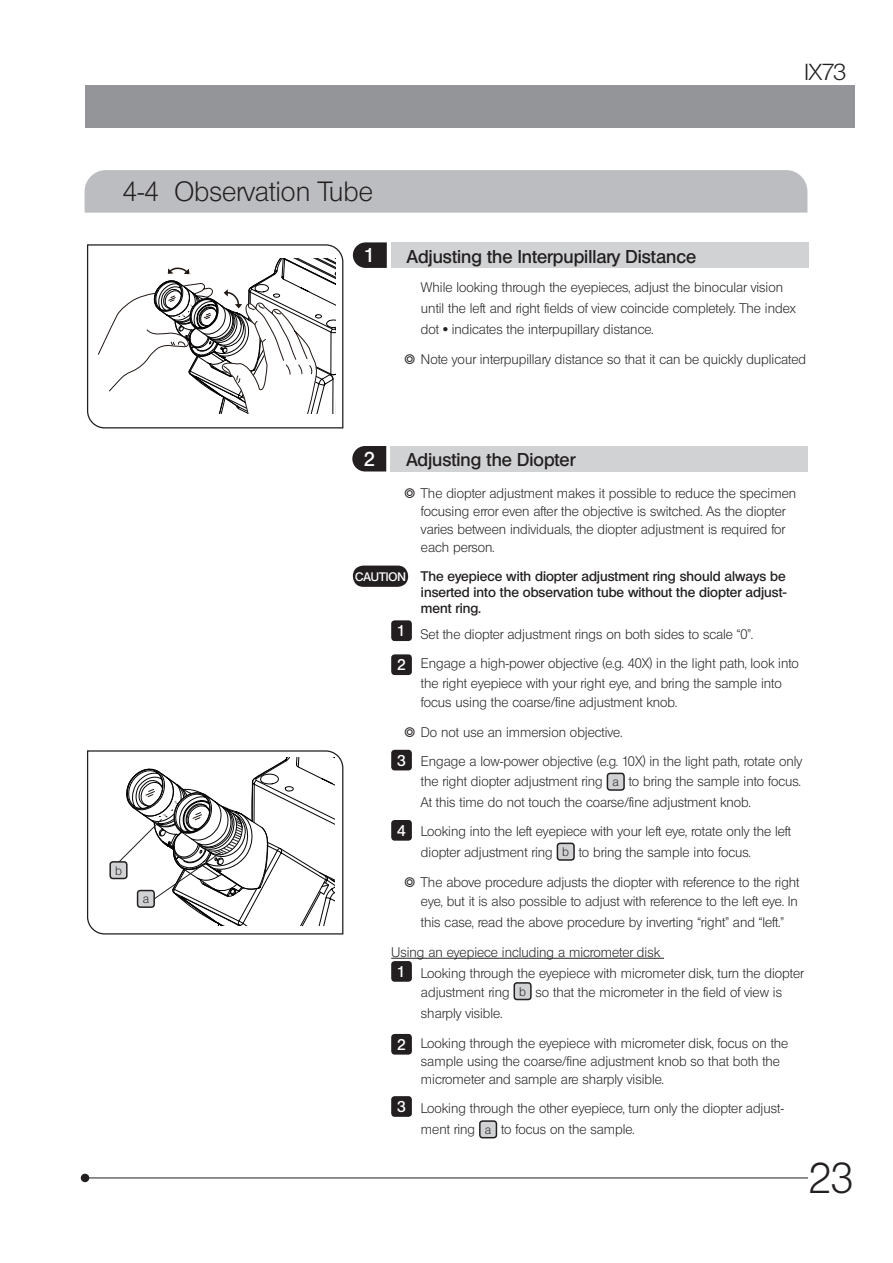
<style>
.page{position:relative;width:893px;height:1263px;background:#fff}
.page>*{position:absolute;margin:0;border:0;box-sizing:border-box;transform-origin:0 0}
.t1{font:42px "Olympus Leicht Normal";color:#231f20}
.t2{font:27px "Olympus Leicht Normal";color:#231f20}
.t3{font:22.5px "Olympus Leicht Normal";color:#231f20;scale:1.1 1}
.t4{font:19.5px "Olympus Leicht Halbfett";color:#fff}
.t5{font:18px "Olympus Leicht Halbfett";color:#231f20}
.t6{font:15.15px "Olympus Leicht Halbfett";color:#fff}
.t7{font:13.5px/21px "Olympus Leicht Normal";color:#231f20}
.t8{font:13.5px/16.2px "Olympus Leicht Halbfett";color:#231f20;text-align:justify}
.t9{font:12.15px "Olympus Leicht Normal";color:#231f20}
.t10{font:12px "Olympus Leicht Halbfett";color:#fff}
.s1{font-size:12.15px}
</style>
<div class="page">
<div style="left:81px;top:1174px;width:8px;height:8px;background:#231f20;border-radius:50%"></div>
<hr style="left:85px;top:1177px;width:723px;height:1px;background:#231f20">
<div style="left:85px;top:85px;width:770px;height:43px;background:#939598"></div>
<svg style="left:87px;top:750px;width:257px;height:185px"></svg>
<div style="left:85px;top:170px;width:722px;height:43px;background:#bcbdc0"></div>
<svg style="left:87px;top:244px;width:257px;height:185px"></svg>
<svg style="left:98px;top:258px;width:238px;height:156px"></svg>
<div style="left:249px;top:411px;width:57px;height:5px;background:#fff"></div>
<svg style="left:117px;top:758px;width:217px;height:167px"></svg>
<div style="left:110px;top:862px;width:17px;height:16px;background:#d1d2d4;border-radius:3px"></div>
<div style="left:109px;top:861px;width:19px;height:18px;border:2px solid #231f20;border-radius:3px"></div>
<hr style="left:391px;top:958px;width:273px;height:1px;background:#231f20">
<div style="left:607px;top:773px;width:17px;height:17px;background:#d1d2d4;border-radius:3px"></div>
<div style="left:607px;top:773px;width:18px;height:18px;border:2px solid #231f20;border-radius:3px"></div>
<div style="left:557px;top:843px;width:17px;height:17px;background:#d1d2d4;border-radius:3px"></div>
<div style="left:557px;top:843px;width:18px;height:18px;border:2px solid #231f20;border-radius:3px"></div>
<div style="left:514px;top:983px;width:17px;height:16px;background:#d1d2d4;border-radius:3px"></div>
<div style="left:513px;top:982px;width:19px;height:18px;border:2px solid #231f20;border-radius:3px"></div>
<div style="left:480px;top:1121px;width:16px;height:17px;background:#d1d2d4;border-radius:3px"></div>
<div style="left:479px;top:1120px;width:18px;height:18px;border:2px solid #231f20;border-radius:3px"></div>
<div style="left:353px;top:566px;width:55px;height:21px;background:#231f20;border-radius:11px"></div>
<div style="left:391px;top:620px;width:21px;height:21px;background:#231f20;border-radius:3px"></div>
<div style="left:391px;top:654px;width:21px;height:21px;background:#231f20;border-radius:3px"></div>
<div style="left:391px;top:750px;width:21px;height:20px;background:#231f20;border-radius:3px"></div>
<div style="left:391px;top:820px;width:21px;height:21px;background:#231f20;border-radius:3px"></div>
<div style="left:391px;top:961px;width:21px;height:21px;background:#231f20;border-radius:3px"></div>
<div style="left:391px;top:1034px;width:21px;height:20px;background:#231f20;border-radius:3px"></div>
<div style="left:391px;top:1096px;width:21px;height:21px;background:#231f20;border-radius:3px"></div>
<div style="left:391px;top:242px;width:417px;height:26px;background:#d1d2d4"></div>
<svg style="left:353px;top:242px;width:34px;height:26px"></svg>
<div style="left:391px;top:446px;width:417px;height:25px;background:#d1d2d4"></div>
<svg style="left:352px;top:446px;width:34px;height:25px"></svg>
<h2 class="t2" style="left:123px;top:176px;width:251px">4-4 Observation Tube</h2>
<h3 class="t4" style="left:364px;top:244px;width:13px">1</h3>
<h3 class="t5" style="left:407px;top:245px;width:291px">Adjusting the Interpupillary Distance</h3>
<h3 class="t3" style="left:804px;top:59px;width:40px">IX73</h3>
<p class="t7" style="left:421px;top:277px;width:376px">While looking through the eyepieces, adjust the binocular vision until the left and right fields of view coincide completely. The index dot · indicates the interpupillary distance.</p>
<p class="t7" style="left:404px;top:349px;width:404px">} Note your interpupillary distance so that it can be quickly duplicated</p>
<p class="t9" style="left:115px;top:863px;width:8px">b</p>
<p class="t9" style="left:143px;top:892px;width:8px">a</p>
<h3 class="t4" style="left:364px;top:447px;width:13px">2</h3>
<h3 class="t5" style="left:406px;top:449px;width:171px">Adjusting the Diopter</h3>
<p class="t7" style="left:421px;top:484px;width:377px;line-height:18px;text-indent:-17px">} The diopter adjustment makes it possible to reduce the specimen focusing error even after the objective is switched. As the diopter varies between individuals, the diopter adjustment is required for each person.</p>
<p class="t8" style="left:421px;top:568px;width:367px">The eyepiece with diopter adjustment ring should always be inserted into the observation tube without the diopter adjust&shy;ment ring.</p>
<p class="t7" style="left:421px;top:619px;width:379px;line-height:29.5px">Set the diopter adjustment rings on both sides to scale “0”.<br>Engage a high-power objective (e.g. 40X) in the light path, look into</p>
<p class="t7" style="left:421px;top:673px;width:362px;line-height:19.5px">the right eyepiece with your right eye, and bring the sample into focus using the coarse/fine adjustment knob.</p>
<p class="t7" style="left:421px;top:717px;width:383px;line-height:29.5px;text-indent:-17px">} Do not use an immersion objective.<br>Engage a low-power objective (e.g. 10X) in the light path, rotate only</p>
<p class="t7" style="left:421px;top:770px;width:381px">the right diopter adjustment ring <span class="s1">a</span> to bring the sample into focus.<br>At this time do not touch the coarse/fine adjustment knob.</p>
<p class="t7" style="left:421px;top:821px;width:371px">Looking into the left eyepiece with your left eye, rotate only the left diopter adjustment ring <span class="s1">b</span> to bring the sample into focus.</p>
<p class="t7" style="left:404px;top:872px;width:397px;line-height:19.5px;text-align:right">} The above procedure adjusts the diopter with reference to the right eye, but it is also possible to adjust with reference to the left eye. In</p>
<p class="t7" style="left:391px;top:907px;width:394px;line-height:29.5px;text-indent:30px">this case, read the above procedure by inverting “right” and “left.”<br>Using an eyepiece including a micrometer disk</p>
<p class="t7" style="left:421px;top:963px;width:384px;line-height:19.5px">Looking through the eyepiece with micrometer disk, turn the diopter adjustment ring <span class="s1">b</span> so that the micrometer in the field of view is</p>
<p class="t7" style="left:421px;top:998px;width:369px;line-height:29.5px">sharply visible.<br>Looking through the eyepiece with micrometer disk, focus on the</p>
<p class="t7" style="left:421px;top:1052px;width:361px;line-height:18px">sample using the coarse/fine adjustment knob so that both the micrometer and sample are sharply visible.</p>
<p class="t7" style="left:421px;top:1098px;width:365px">Looking through the other eyepiece, turn only the diopter adjust&shy;ment ring <span class="s1">a</span> to focus on the sample.</p>
<p class="t10" style="left:355px;top:569px;width:52px">CAUTION</p>
<p class="t6" style="left:397px;top:622px;width:10px">1</p>
<p class="t6" style="left:397px;top:656px;width:10px">2</p>
<p class="t6" style="left:397px;top:751px;width:10px">3</p>
<p class="t6" style="left:397px;top:821px;width:10px">4</p>
<p class="t6" style="left:397px;top:963px;width:10px">1</p>
<p class="t6" style="left:397px;top:1035px;width:10px">2</p>
<p class="t6" style="left:397px;top:1098px;width:10px">3</p>
<h1 class="t1" style="left:809px;top:1153px;width:46px">23</h1>
</div>
